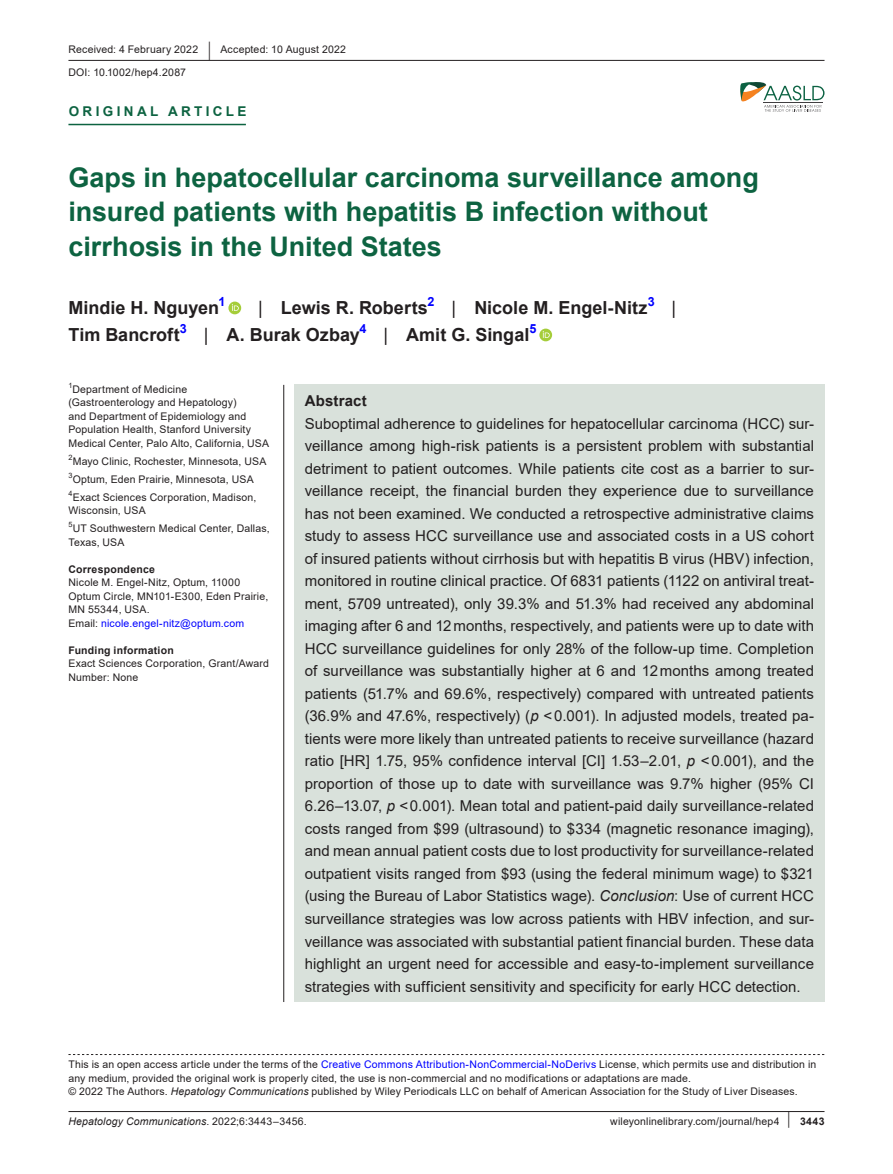
<style>
.page{position:relative;width:893px;height:1174px;background:#fff}
.page>*{position:absolute;margin:0;border:0;box-sizing:border-box;transform-origin:0 0}
.t1{font:700 27px/34.5px "Arial";color:#0d6341}
.t2{font:700 18px "Arial";color:#231f20}
.t3{font:18px "Arial";color:#231f20}
.t4{font:15px/22.5px "Arial";letter-spacing:.005em;color:#231f20;text-align:justify}
.t5{font:700 15px "Arial";letter-spacing:.01em;color:#231f20}
.t6{font:700 13.5px "Arial";letter-spacing:.25em;color:#0d6341}
.t7{font:700 12.6px "Arial";color:#00f}
.t8{font:10.5px/13.5px "Arial";letter-spacing:.015em;color:#231f20}
.t9{font:italic 10.5px "Arial";letter-spacing:.015em;color:#231f20}
.t10{font:700 10.5px "Arial";letter-spacing:.02em;color:#231f20}
.s1{font-size:19.5px}
.s2{font-weight:400}
.s3{color:#00f}
.s4{font-style:italic}
.s5{font-style:normal}
.s6{font-size:17.4px}
.s7{font-weight:700}
</style>
<div class="page">
<hr style="left:68px;top:1111px;width:756px;height:1px;background:#231f20">
<svg style="left:740px;top:82px;width:84px;height:30px"></svg>
<hr style="left:68px;top:60px;width:756px;height:1px;background:#231f20">
<hr style="left:68px;top:124px;width:178px;height:1px;background:#0d6341">
<svg style="left:228px;top:301px;width:13px;height:13px"></svg>
<svg style="left:232px;top:304px;width:7px;height:7px"></svg>
<svg style="left:539px;top:328px;width:13px;height:13px"></svg>
<svg style="left:543px;top:331px;width:7px;height:7px"></svg>
<svg style="left:68px;top:1054px;width:756px;height:1px"></svg>
<div style="left:294px;top:385px;width:530px;height:617px;background:#d9e1db"></div>
<hr style="left:283px;top:385px;width:1px;height:617px;background:#231f20">
<p class="t8" style="left:68px;top:38px;width:279px;line-height:22.5px">Received: 4 February 2022 <span class="s1">|</span> Accepted: 10 August 2022<br>DOI: 10.1002/hep4.2087</p>
<p class="t6" style="left:69px;top:102px;width:179px">ORIGINAL ARTICLE</p>
<h1 class="t1" style="left:68px;top:160px;width:692px">Gaps in hepatocellular carcinoma surveillance among insured patients with hepatitis B infection without cirrhosis in the United States</h1>
<p class="t2" style="left:68px;top:295px;width:152px">Mindie H. Nguyen</p>
<p class="t7" style="left:218px;top:293px;width:9px">1</p>
<p class="t2" style="left:258px;top:295px;width:171px"><span class="s2">|</span> Lewis R. Roberts</p>
<p class="t7" style="left:428px;top:293px;width:9px">2</p>
<p class="t2" style="left:452px;top:295px;width:198px"><span class="s2">|</span> Nicole M. Engel-Nitz</p>
<p class="t7" style="left:648px;top:293px;width:9px">3</p>
<p class="t3" style="left:672px;top:296px;width:6px">|</p>
<p class="t2" style="left:68px;top:322px;width:113px">Tim Bancroft</p>
<p class="t7" style="left:180px;top:320px;width:9px">3</p>
<p class="t2" style="left:204px;top:322px;width:158px"><span class="s2">|</span> A. Burak Ozbay</p>
<p class="t7" style="left:359px;top:320px;width:9px">4</p>
<p class="t2" style="left:383px;top:322px;width:147px"><span class="s2">|</span> Amit G. Singal</p>
<p class="t7" style="left:529px;top:320px;width:9px">5</p>
<p class="t8" style="left:68px;top:382px;width:202px"><sup>1</sup>Department of Medicine (Gastroenterology and Hepatology)<br>and Department of Epidemiology and Population Health, Stanford University Medical Center, Palo Alto, California, USA</p>
<p class="t8" style="left:68px;top:452px;width:199px;line-height:18px"><sup>2</sup>Mayo Clinic, Rochester, Minnesota, USA<br><sup>3</sup>Optum, Eden Prairie, Minnesota, USA<br><sup>4</sup>Exact Sciences Corporation, Madison,</p>
<p class="t8" style="left:68px;top:501px;width:203px;line-height:18px">Wisconsin, USA<br><sup>5</sup>UT Southwestern Medical Center, Dallas,</p>
<p class="t8" style="left:68px;top:535px;width:58px">Texas, USA</p>
<p class="t10" style="left:68px;top:561px;width:88px">Correspondence</p>
<p class="t8" style="left:68px;top:575px;width:201px">Nicole M. Engel-Nitz, Optum, 11000<br>Optum Circle, MN101-E300, Eden Prairie,<br>MN 55344, USA.<br>Email: <span class="s3">nicole.engel-nitz@optum.com</span></p>
<p class="t10" style="left:68px;top:642px;width:107px">Funding information</p>
<p class="t8" style="left:68px;top:656px;width:202px">Exact Sciences Corporation, Grant/Award<br>Number: None</p>
<p class="t5" style="left:305px;top:390px;width:64px">Abstract</p>
<p class="t4" style="left:305px;top:412px;width:511px">Suboptimal adherence to guidelines for hepatocellular carcinoma (HCC) sur&shy;veillance among high-risk patients is a persistent problem with substantial detriment to patient outcomes. While patients cite cost as a barrier to sur&shy;veillance receipt, the financial burden they experience due to surveillance has not been examined. We conducted a retrospective administrative claims study to assess HCC surveillance use and associated costs in a US cohort of insured patients without cirrhosis but with hepatitis B virus (HBV) infection, monitored in routine clinical practice. Of 6831 patients (1122 on antiviral treat&shy;ment, 5709 untreated), only 39.3% and 51.3% had received any abdominal imaging after 6 and 12months, respectively, and patients were up to date with HCC surveillance guidelines for only 28% of the follow-up time. Completion of surveillance was substantially higher at 6 and 12months among treated patients (51.7% and 69.6%, respectively) compared with untreated patients (36.9% and 47.6%, respectively) (<span class="s4">p</span> &lt;0.001). In adjusted models, treated pa&shy;tients were more likely than untreated patients to receive surveillance (hazard ratio [HR] 1.75, 95% confidence interval [CI] 1.53–2.01, <span class="s4">p</span> &lt;0.001), and the proportion of those up to date with surveillance was 9.7% higher (95% CI 6.26–13.07, <span class="s4">p</span> &lt;0.001). Mean total and patient-paid daily surveillance-related costs ranged from $99 (ultrasound) to $334 (magnetic resonance imaging), and mean annual patient costs due to lost productivity for surveillance-related outpatient visits ranged from $93 (using the federal minimum wage) to $321 (using the Bureau of Labor Statistics wage). <span class="s4">Conclusion</span>: Use of current HCC surveillance strategies was low across patients with HBV infection, and sur&shy;veillance was associated with substantial patient financial burden. These data highlight an urgent need for accessible and easy-to-implement surveillance strategies with sufficient sensitivity and specificity for early HCC detection.</p>
<p class="t8" style="left:68px;top:1057px;width:749px">This is an open access article under the terms of the <span class="s3">Creative Commons Attribution-NonCommercial-NoDerivs</span> License, which permits use and distribution in any medium, provided the original work is properly cited, the use is non-commercial and no modifications or adaptations are made.<br>© 2022 The Authors. <span class="s4">Hepatology Communications</span> published by Wiley Periodicals LLC on behalf of American Association for the Study of Liver Diseases.</p>
<p class="t9" style="left:68px;top:1115px;width:240px">Hepatology Communications<span class="s5">. 2022;6:3443–3456.</span></p>
<p class="t8" style="left:610px;top:1114px;width:216px">wileyonlinelibrary.com/journal/hep4 <span class="s6">|</span> <span class="s7">3443</span></p>
</div>
